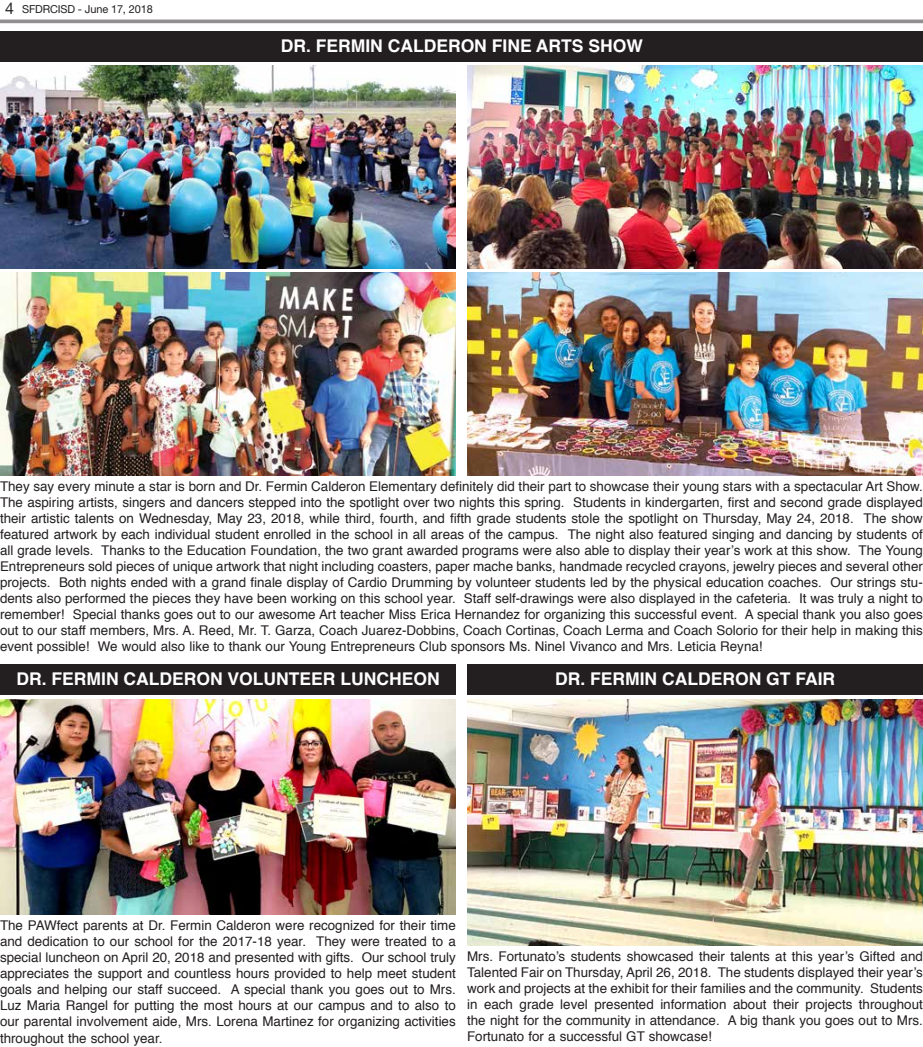
<style>
.page{position:relative;width:923px;height:1047px;background:#fff}
.page>*{position:absolute;margin:0;border:0;box-sizing:border-box;transform-origin:0 0}
.t1{font:700 17.5px "Helvetica";color:#fff}
.t2{font:13.38px/16px "Helvetica";color:#231f20;text-align:justify}
.t3{font:11px "Helvetica Neue";letter-spacing:-.01em;color:#231f20}
.s1{font-size:16px}
</style>
<div class="page">
<hr style="left:0;top:20px;width:922px;height:3px;background:#231f20">
<div style="left:0;top:31px;width:922px;height:31px;background:#231f20"></div>
<img style="left:0;top:65px;width:456px;height:203px">
<img style="left:467px;top:65px;width:455px;height:203px">
<img style="left:0;top:272px;width:456px;height:203px">
<img style="left:467px;top:272px;width:455px;height:203px">
<div style="left:0;top:664px;width:456px;height:31px;background:#231f20"></div>
<div style="left:467px;top:664px;width:455px;height:31px;background:#231f20"></div>
<img style="left:0;top:699px;width:456px;height:214px">
<img style="left:467px;top:699px;width:455px;height:246px">
<p class="t3" style="left:5px;top:2px;width:149px"><span class="s1">4</span> SFDRCISD - June 17, 2018</p>
<h1 class="t1" style="left:281px;top:33px;width:363px">DR. FERMIN CALDERON FINE ARTS SHOW</h1>
<p class="t2" style="left:0;top:478px;width:924px">They say every minute a star is born and Dr. Fermin Calderon Elementary definitely did their part to showcase their young stars with a spectacular Art Show.<br>The aspiring artists, singers and dancers stepped into the spotlight over two nights this spring. Students in kindergarten, first and second grade displayed their artistic talents on Wednesday, May 23, 2018, while third, fourth, and fifth grade students stole the spotlight on Thursday, May 24, 2018. The show featured artwork by each individual student enrolled in the school in all areas of the campus. The night also featured singing and dancing by students of all grade levels. Thanks to the Education Foundation, the two grant awarded programs were also able to display their year’s work at this show. The Young Entrepreneurs sold pieces of unique artwork that night including coasters, paper mache banks, handmade recycled crayons, jewelry pieces and several other projects. Both nights ended with a grand finale display of Cardio Drumming by volunteer students led by the physical education coaches. Our strings stu&shy;dents also performed the pieces they have been working on this school year. Staff self-drawings were also displayed in the cafeteria. It was truly a night to remember! Special thanks goes out to our awesome Art teacher Miss Erica Hernandez for organizing this successful event. A special thank you also goes out to our staff members, Mrs. A. Reed, Mr. T. Garza, Coach Juarez-Dobbins, Coach Cortinas, Coach Lerma and Coach Solorio for their help in making this event possible! We would also like to thank our Young Entrepreneurs Club sponsors Ms. Ninel Vivanco and Mrs. Leticia Reyna!</p>
<h1 class="t1" style="left:17px;top:667px;width:424px">DR. FERMIN CALDERON VOLUNTEER LUNCHEON</h1>
<h1 class="t1" style="left:555px;top:667px;width:281px">DR. FERMIN CALDERON GT FAIR</h1>
<p class="t2" style="left:0;top:918px;width:457px">The PAWfect parents at Dr. Fermin Calderon were recognized for their time and dedication to our school for the 2017-18 year. They were treated to a special luncheon on April 20, 2018 and presented with gifts. Our school truly appreciates the support and countless hours provided to help meet student goals and helping our staff succeed. A special thank you goes out to Mrs.<br>Luz Maria Rangel for putting the most hours at our campus and to also to our parental involvement aide, Mrs. Lorena Martinez for organizing activities throughout the school year.</p>
<p class="t2" style="left:467px;top:948px;width:457px">Mrs. Fortunato’s students showcased their talents at this year’s Gifted and Talented Fair on Thursday, April 26, 2018. The students displayed their year’s work and projects at the exhibit for their families and the community. Students in each grade level presented information about their projects throughout the night for the community in attendance. A big thank you goes out to Mrs.<br>Fortunato for a successful GT showcase!</p>
</div>
